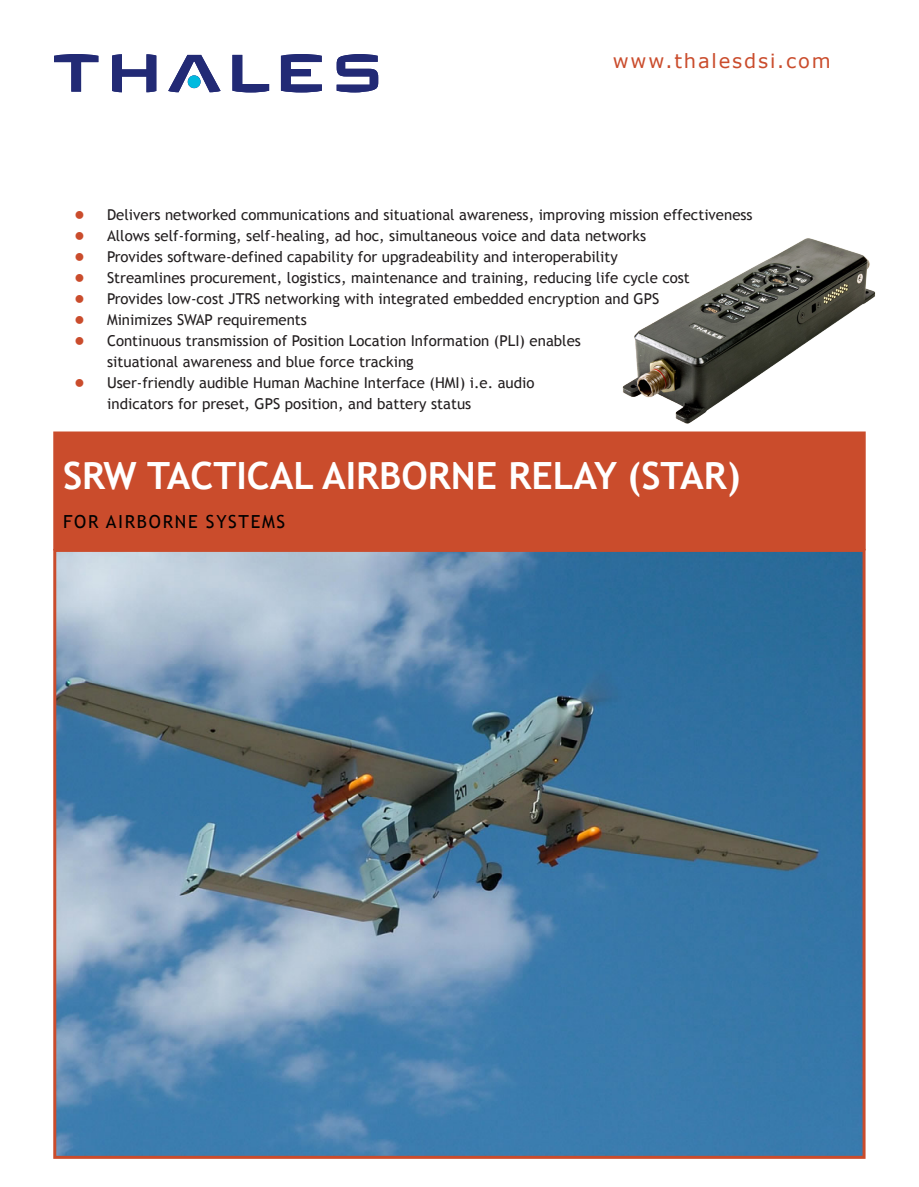
<style>
.page{position:relative;width:919px;height:1187px;background:#fff}
.page>*{position:absolute;margin:0;border:0;box-sizing:border-box;transform-origin:0 0}
.t1{font:700 37.5px "Trebuchet MS";color:#fff}
.t2{font:19.5px "Verdana";letter-spacing:.095em;color:#ca4c2c}
.t3{font:18px "Trebuchet MS";letter-spacing:.095em;color:#000}
.Front_Bullets{font:15px "Trebuchet MS";color:#231f20}
.s1{font-size:18px;color:#ca4c2c}
</style>
<div class="page">
<img style="left:57px;top:553px;width:804px;height:601px">
<div style="left:53px;top:549px;width:812px;height:609px;border:3px solid #ca4c2c"></div>
<img style="left:622px;top:238px;width:254px;height:186px">
<div style="left:53px;top:431px;width:812px;height:119px;background:#ca4c2c;border:2px solid #ca4c2c"></div>
<svg style="left:336px;top:54px;width:42px;height:38px"></svg>
<svg style="left:281px;top:54px;width:41px;height:38px"></svg>
<svg style="left:232px;top:55px;width:37px;height:37px"></svg>
<svg style="left:168px;top:55px;width:52px;height:37px"></svg>
<div style="left:188px;top:75px;width:12px;height:13px;background:#00badf;border-radius:50%"></div>
<svg style="left:112px;top:54px;width:44px;height:38px"></svg>
<svg style="left:54px;top:54px;width:44px;height:38px"></svg>
<p class="t2" style="left:612px;top:48px;width:219px">www.thalesdsi.com</p>
<p class="Front_Bullets" style="left:74px;top:205px;width:679px"><span class="s1">●</span> Delivers networked communications and situational awareness, improving mission effectiveness</p>
<p class="Front_Bullets" style="left:74px;top:226px;width:573px"><span class="s1">●</span> Allows self-forming, self-healing, ad hoc, simultaneous voice and data networks</p>
<p class="Front_Bullets" style="left:74px;top:247px;width:545px"><span class="s1">●</span> Provides software-defined capability for upgradeability and interoperability</p>
<p class="Front_Bullets" style="left:74px;top:268px;width:617px"><span class="s1">●</span> Streamlines procurement, logistics, maintenance and training, reducing life cycle cost</p>
<p class="Front_Bullets" style="left:74px;top:289px;width:586px"><span class="s1">●</span> Provides low-cost JTRS networking with integrated embedded encryption and GPS</p>
<p class="Front_Bullets" style="left:74px;top:310px;width:234px"><span class="s1">●</span> Minimizes SWAP requirements</p>
<p class="Front_Bullets" style="left:74px;top:331px;width:508px"><span class="s1">●</span> Continuous transmission of Position Location Information (PLI) enables</p>
<p class="Front_Bullets" style="left:107px;top:352px;width:308px">situational awareness and blue force tracking</p>
<p class="Front_Bullets" style="left:74px;top:373px;width:461px"><span class="s1">●</span> User-friendly audible Human Machine Interface (HMI) i.e. audio</p>
<p class="Front_Bullets" style="left:107px;top:394px;width:365px">indicators for preset, GPS position, and battery status</p>
<p class="t1" style="left:63px;top:452px;width:679px">SRW TACTICAL AIRBORNE RELAY (STAR)</p>
<p class="t3" style="left:63px;top:511px;width:224px">FOR AIRBORNE SYSTEMS</p>
</div>
